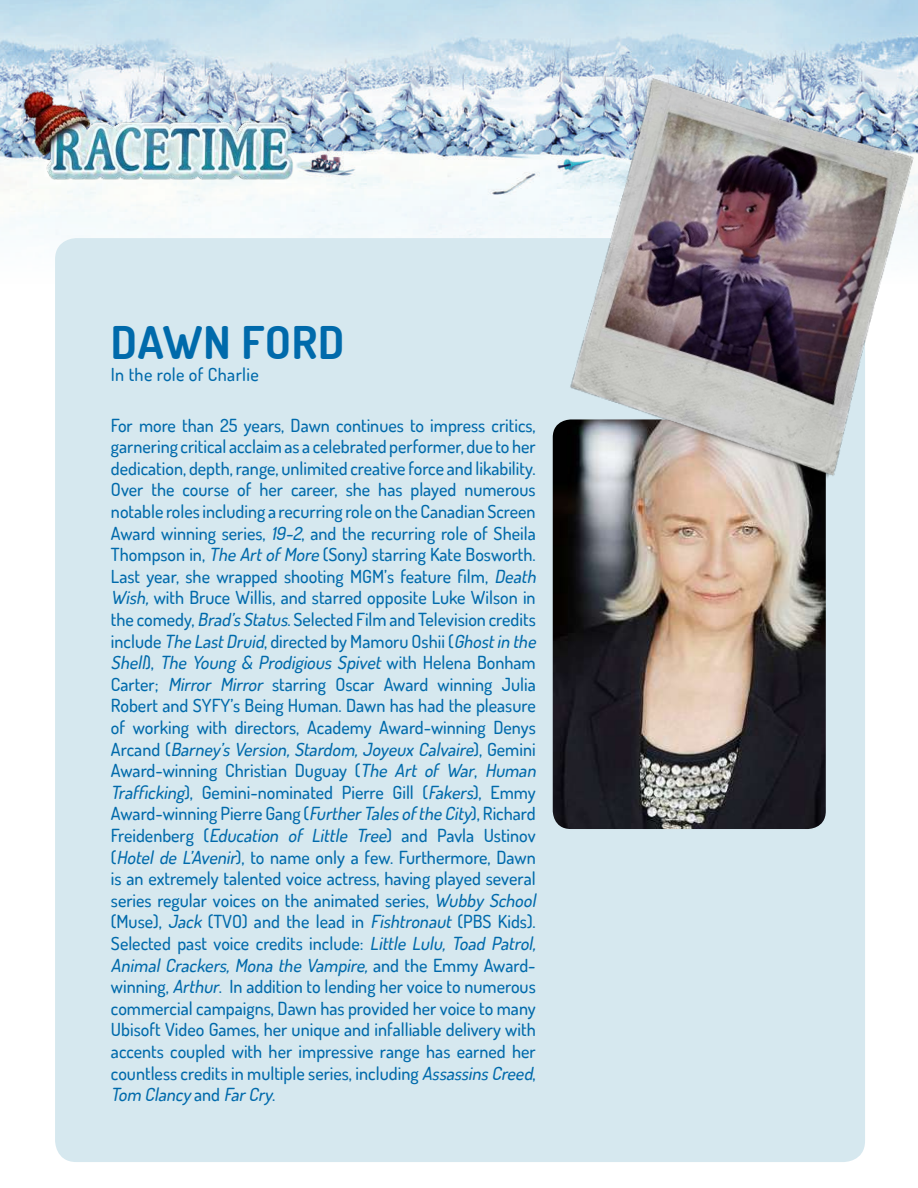
<style>
.page{position:relative;width:918px;height:1188px;background:#fff}
.page>*{position:absolute;margin:0;border:0;box-sizing:border-box;transform-origin:0 0}
.t1{font:700 45px "Dosis";letter-spacing:.02em;color:#006aab}
.t2{font:500 18px/21.6px "Dosis";color:#006aab}
.t3{font:500 18px "Dosis";letter-spacing:.02em;color:#006aab}
.s1{font-style:italic}
</style>
<div class="page">
<img style="left:0;top:0;width:918px;height:255px">
<div style="left:55px;top:238px;width:810px;height:924px;background:#d6e8ef;border-radius:21px"></div>
<img style="left:553px;top:510px;width:273px;height:319px">
<img style="left:529px;top:58px;width:389px;height:452px">
<img style="left:19px;top:83px;width:287px;height:109px">
<h1 class="t1" style="left:111px;top:314px;width:235px">DAWN FORD</h1>
<p class="t3" style="left:111px;top:363px;width:149px">In the role of Charlie</p>
<p class="t2" style="left:111px;top:414px;width:430px">For more than 25 years, Dawn continues to impress critics, garnering critical acclaim as a celebrated performer, due to her dedication, depth, range, unlimited creative force and likability.<br>Over the course of her career, she has played numerous notable roles including a recurring role on the Canadian Screen Award winning series, <span class="s1">19-2</span>, and the recurring role of Sheila Thompson in, <span class="s1">The ArtofMore</span> (Sony) starring Kate Bosworth.<br>Last year, she wrapped shooting MGM’s feature film, <span class="s1">Death Wish,</span> with Bruce Willis, and starred opposite Luke Wilson in the comedy, <span class="s1">Brad’sStatus</span>. Selected Film and Television credits include <span class="s1">The LastDruid</span>, directed by Mamoru Oshii (<span class="s1">Ghostin the Shell</span>) , <span class="s1">The Young &amp; Prodigious Spivet</span> w i t h H e l e n a B o n h a m Carter; <span class="s1">Mirror Mirror</span> starring Oscar Award winning Julia Robert and SYFY’s Being Human. Dawn has had the pleasure of working with directors, Academy Award-winning Denys A r c a n d ( <span class="s1">Barney’sVersion,Stardom,Joyeux Calvaire</span>) , G e m i n i Award-winning Christian Duguay (<span class="s1">The Art of War</span>, <span class="s1">Human Trafficking</span>), Gemini-nominated Pierre Gill (<span class="s1">Fakers</span>), Emmy Award-winning Pierre Gang (<span class="s1">FurtherTalesofthe City</span>), Richard Freidenberg (<span class="s1">Education of Little Tree</span>) and Pavla Ustinov (<span class="s1">Hotel de L’Avenir</span>), to name only a few. Furthermore, Dawn is an extremely talented voice actress, having played several series regular voices on the animated series, <span class="s1">Wubby School </span>(Muse), <span class="s1">Jack</span> (TVO) and the lead in <span class="s1">Fishtronaut</span> (PBS Kids).<br>Selected past voice credits include: <span class="s1">Little Lulu, Toad Patrol, Animal Crackers, Mona the Vampire,</span> a n d t h e E m m y Aw a r d - winning, <span class="s1">Arthur</span>. In addition to lending her voice to numerous commercial campaigns, Dawn has provided her voice to many Ubisoft Video Games, her unique and infalliable delivery with accents coupled with her impressive range has earned her countless credits in multiple series, including <span class="s1">AssassinsCreed</span>, <span class="s1">Tom Clancy</span> a n d <span class="s1">FarCry</span>.</p>
</div>
